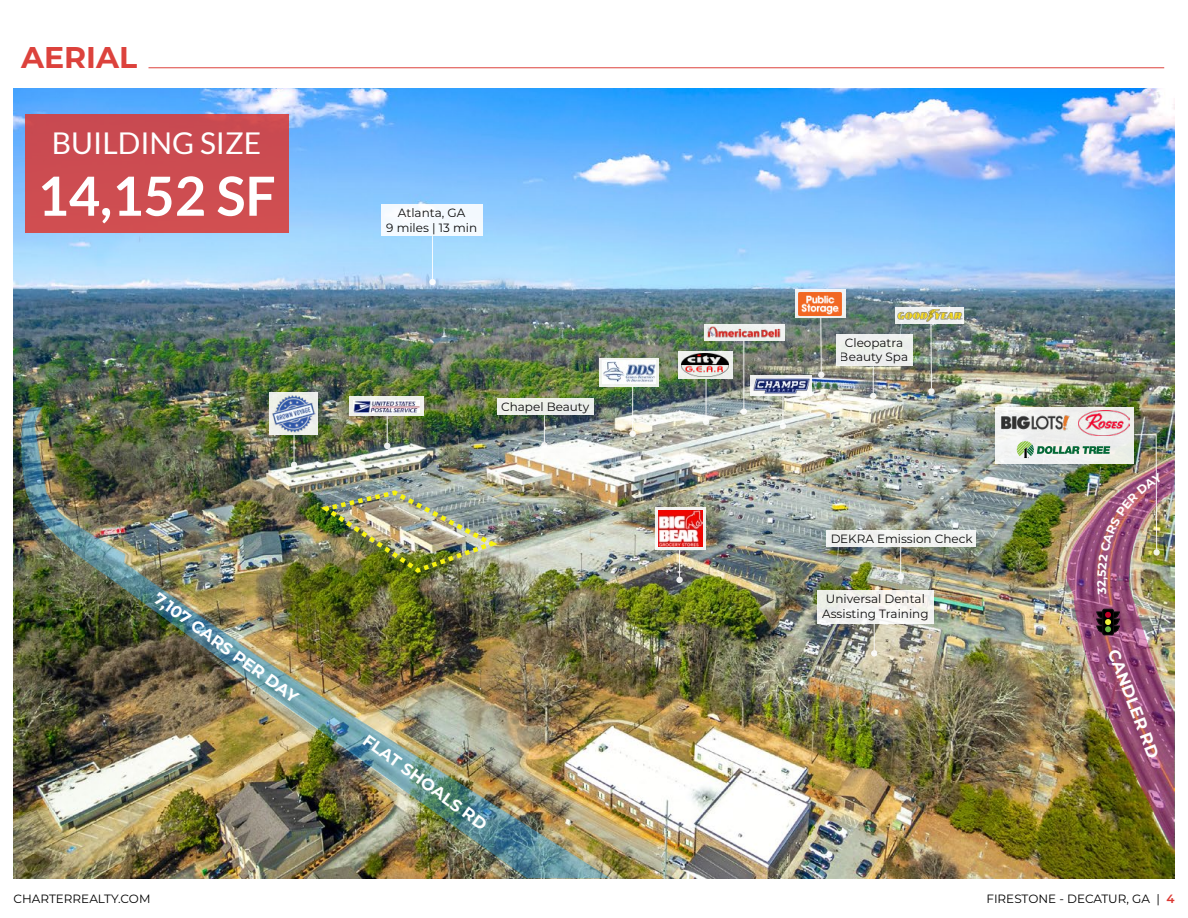
<style>
.page{position:relative;width:1188px;height:918px;background:#fff}
.page>*{position:absolute;margin:0;border:0;box-sizing:border-box;transform-origin:0 0}
.t1{font:700 54px "Lato";color:#fff}
.t2{font:30px "Lato";color:#fff}
.t3{font:700 30px "Montserrat";color:#db3832}
.t4{font:700 16.5px "Montserrat";color:#fff}
.t5{font:12px/14.4px "Montserrat";color:#000;text-align:center}
.s1{font-weight:600;color:#db3832}
</style>
<div class="page">
<img style="left:14px;top:89px;width:1160px;height:789px">
<div style="left:25px;top:114px;width:263px;height:119px;background:#cd4c51"></div>
<hr style="left:148px;top:67px;width:1016px;height:1px;background:#db3832">
<img style="left:15px;top:407px;width:595px;height:471px">
<svg style="left:874px;top:624px;width:1px;height:26px"></svg>
<div style="left:871px;top:650px;width:6px;height:7px;background:#fbfaf7;border-radius:50%"></div>
<svg style="left:900px;top:547px;width:1px;height:27px"></svg>
<div style="left:897px;top:574px;width:7px;height:6px;background:#f6f7f6;border-radius:50%"></div>
<hr style="left:432px;top:236px;width:1px;height:43px;background:#fff">
<div style="left:429px;top:279px;width:7px;height:6px;background:#f8fbfd;border-radius:50%"></div>
<svg style="left:544px;top:415px;width:1px;height:27px"></svg>
<svg style="left:541px;top:442px;width:7px;height:6px"></svg>
<svg style="left:870px;top:366px;width:6px;height:33px"></svg>
<svg style="left:780px;top:396px;width:6px;height:33px"></svg>
<hr style="left:743px;top:340px;width:1px;height:68px;background:#fff">
<div style="left:741px;top:408px;width:6px;height:7px;background:#f9f9f7;border-radius:50%"></div>
<hr style="left:632px;top:387px;width:1px;height:44px;background:#fff">
<div style="left:629px;top:431px;width:7px;height:6px;background:#fbf9f5;border-radius:50%"></div>
<hr style="left:706px;top:379px;width:1px;height:40px;background:#fff">
<div style="left:703px;top:418px;width:6px;height:7px;background:#f9f9f8;border-radius:50%"></div>
<svg style="left:679px;top:550px;width:1px;height:27px"></svg>
<div style="left:676px;top:577px;width:7px;height:6px;background:#ededed;border-radius:50%"></div>
<svg style="left:818px;top:318px;width:6px;height:60px"></svg>
<svg style="left:930px;top:324px;width:2px;height:64px"></svg>
<svg style="left:928px;top:388px;width:7px;height:7px"></svg>
<svg style="left:291px;top:435px;width:6px;height:33px"></svg>
<svg style="left:384px;top:416px;width:6px;height:33px"></svg>
<div style="left:817px;top:590px;width:117px;height:33px;background:#f3f3ef"></div>
<div style="left:827px;top:530px;width:149px;height:17px;background:#f2f3f1"></div>
<div style="left:381px;top:204px;width:102px;height:32px;background:#f4fafe"></div>
<div style="left:497px;top:399px;width:96px;height:16px;background:#ecf0ea"></div>
<div style="left:836px;top:334px;width:76px;height:32px;background:#eef0ee"></div>
<div style="left:751px;top:376px;width:61px;height:20px;background:linear-gradient(to right,#f5f6f4,#f9f9f8)"></div>
<div style="left:704px;top:324px;width:81px;height:16px;background:#f0f2f0"></div>
<div style="left:996px;top:407px;width:138px;height:56px;background:#f1f2f0"></div>
<div style="left:600px;top:358px;width:59px;height:29px;background:linear-gradient(to right,#f5f8f5,#f3f7f1)"></div>
<svg style="left:678px;top:351px;width:54px;height:28px"></svg>
<svg style="left:656px;top:507px;width:50px;height:43px"></svg>
<svg style="left:795px;top:289px;width:50px;height:29px"></svg>
<svg style="left:896px;top:307px;width:68px;height:17px"></svg>
<div style="left:269px;top:393px;width:49px;height:42px;background:#edefe9"></div>
<svg style="left:349px;top:396px;width:75px;height:20px"></svg>
<img style="left:659px;top:510px;width:44px;height:37px">
<img style="left:272px;top:395px;width:43px;height:38px">
<img style="left:353px;top:400px;width:67px;height:12px">
<img style="left:602px;top:361px;width:54px;height:23px">
<img style="left:707px;top:326px;width:74px;height:12px">
<img style="left:681px;top:354px;width:48px;height:22px">
<img style="left:753px;top:378px;width:57px;height:15px">
<img style="left:799px;top:293px;width:43px;height:22px">
<img style="left:898px;top:309px;width:64px;height:12px">
<img style="left:1001px;top:415px;width:69px;height:16px">
<img style="left:1079px;top:410px;width:50px;height:24px">
<img style="left:1017px;top:434px;width:157px;height:416px">
<h2 class="t3" style="left:21px;top:36px;width:118px">AERIAL</h2>
<h2 class="t2" style="left:52px;top:127px;width:211px">BUILDING SIZE</h2>
<h1 class="t1" style="left:37px;top:165px;width:240px">14,152 SF</h1>
<p class="t5" style="left:386px;top:205px;width:92px">Atlanta, GA<br>9 miles | 13 min</p>
<p class="t5" style="left:501px;top:399px;width:90px">Chapel Beauty</p>
<p class="t5" style="left:840px;top:336px;width:70px;line-height:13.5px">Cleopatra<br>Beauty Spa</p>
<p class="t5" style="left:830px;top:531px;width:144px">DEKRA Emission Check</p>
<h3 class="t4" style="left:163px;top:587px;width:176px;rotate:36deg">7,107 CARS PER DAY</h3>
<p class="t5" style="left:822px;top:592px;width:108px">Universal Dental<br>Assisting Training</p>
<h3 class="t4" style="left:372px;top:729px;width:150px;rotate:36deg">FLAT SHOALS RD</h3>
<h3 class="t4" style="left:1124px;top:646px;width:117px;rotate:69deg">CANDLER RD</h3>
<p class="t5" style="left:14px;top:891px;width:139px">CHARTERREALTY.COM</p>
<p class="t5" style="left:986px;top:891px;width:190px">FIRESTONE - DECATUR, GA | <span class="s1">4</span></p>
</div>
